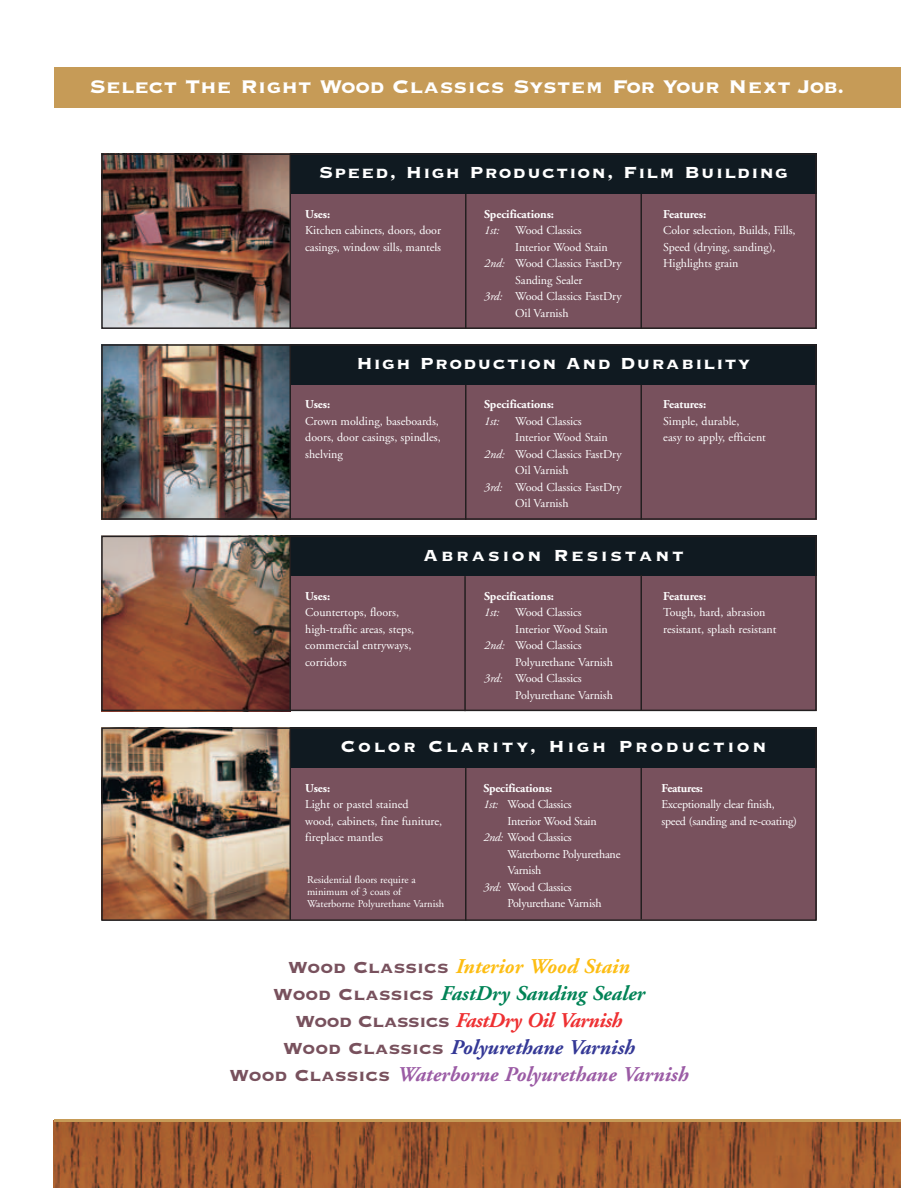
<style>
.page{position:relative;width:918px;height:1188px;background:#fff}
.page>*{position:absolute;margin:0;border:0;box-sizing:border-box;transform-origin:0 0}
.t1{font:24px "Copperplate Thirty Three BC";letter-spacing:.02em;color:#fff}
.t2{font:21px/27px "Copperplate Thirty Three BC";color:#78515d;text-align:center}
.t3{font:21px "Copperplate Thirty Three BC";letter-spacing:.06em;color:#fff}
.t4{font:21px "Copperplate Thirty Three BC";letter-spacing:.12em;color:#fff}
.t5{font:12px/16.5px "Adobe Garamond";letter-spacing:-.005em;color:#fff}
.t6{font:700 12px "Adobe Garamond";letter-spacing:-.005em;color:#fff}
.t7{font:italic 12px "Adobe Garamond";letter-spacing:-.005em;color:#fff}
.t8{font:10.5px/12px "Adobe Garamond";color:#fff}
.s1{font-style:italic}
.s2{font-family:"Adobe Garamond";font-weight:700;font-style:italic;color:#fdbd12}
.s3{font-family:"Adobe Garamond";font-weight:700;font-style:italic;color:#008356}
.s4{font-family:"Adobe Garamond";font-weight:700;font-style:italic;color:#ee3032}
.s5{font-family:"Adobe Garamond";font-weight:700;font-style:italic;color:#343896}
.s6{font-family:"Adobe Garamond";font-weight:700;font-style:italic;color:#9b5ba5}
</style>
<div class="page">
<img style="left:54px;top:1122px;width:847px;height:66px">
<div style="left:54px;top:68px;width:864px;height:40px;background:#c69b57"></div>
<hr style="left:54px;top:1119px;width:864px;height:3px;background:#c69b57">
<div style="left:901px;top:0;width:17px;height:1188px;background:#fff"></div>
<img style="left:101px;top:153px;width:716px;height:768px">
<h1 class="t1" style="left:90px;top:71px;width:756px">Select The Right Wood Classics System For Your Next Job.</h1>
<h2 class="t3" style="left:319px;top:159px;width:470px">Speed, High Production, Film Building</h2>
<p class="t6" style="left:305px;top:209px;width:27px">Uses:</p>
<p class="t5" style="left:305px;top:223px;width:137px">Kitchen cabinets, doors, door casings, window sills, mantels</p>
<p class="t6" style="left:484px;top:209px;width:71px">Specifications:</p>
<p class="t7" style="left:484px;top:225px;width:17px">1st:</p>
<p class="t5" style="left:515px;top:223px;width:68px">Wood Classics</p>
<p class="t5" style="left:515px;top:240px;width:94px">Interior Wood Stain</p>
<p class="t5" style="left:484px;top:256px;width:139px"><span class="s1">2nd:</span> Wood Classics FastDry</p>
<p class="t5" style="left:515px;top:273px;width:69px">Sanding Sealer</p>
<p class="t5" style="left:484px;top:289px;width:139px"><span class="s1">3rd:</span> Wood Classics FastDry</p>
<p class="t5" style="left:515px;top:306px;width:55px">Oil Varnish</p>
<p class="t6" style="left:663px;top:209px;width:45px">Features:</p>
<p class="t5" style="left:663px;top:223px;width:134px">Color selection, Builds, Fills,<br>Speed (drying, sanding),<br>Highlights grain</p>
<h2 class="t3" style="left:356px;top:350px;width:396px">High Production And Durability</h2>
<p class="t6" style="left:305px;top:400px;width:27px">Uses:</p>
<p class="t5" style="left:305px;top:414px;width:137px">Crown molding, baseboards, doors, door casings, spindles, shelving</p>
<p class="t6" style="left:484px;top:400px;width:71px">Specifications:</p>
<p class="t7" style="left:484px;top:416px;width:17px">1st:</p>
<p class="t5" style="left:515px;top:414px;width:68px">Wood Classics</p>
<p class="t5" style="left:515px;top:430px;width:94px">Interior Wood Stain</p>
<p class="t5" style="left:484px;top:447px;width:139px"><span class="s1">2nd:</span> Wood Classics FastDry</p>
<p class="t5" style="left:515px;top:463px;width:55px">Oil Varnish</p>
<p class="t5" style="left:484px;top:480px;width:139px"><span class="s1">3rd:</span> Wood Classics FastDry</p>
<p class="t5" style="left:515px;top:496px;width:55px">Oil Varnish</p>
<p class="t6" style="left:663px;top:400px;width:45px">Features:</p>
<p class="t5" style="left:663px;top:414px;width:104px">Simple, durable,<br>easy to apply, efficient</p>
<h2 class="t4" style="left:423px;top:541px;width:262px">Abrasion Resistant</h2>
<p class="t6" style="left:305px;top:591px;width:27px">Uses:</p>
<p class="t5" style="left:305px;top:605px;width:111px">Countertops, floors, high-traffic areas, steps, commercial entryways, corridors</p>
<p class="t6" style="left:484px;top:591px;width:71px">Specifications:</p>
<p class="t7" style="left:484px;top:608px;width:17px">1st:</p>
<p class="t5" style="left:515px;top:605px;width:68px">Wood Classics</p>
<p class="t5" style="left:515px;top:622px;width:94px">Interior Wood Stain</p>
<p class="t5" style="left:484px;top:638px;width:99px"><span class="s1">2nd:</span> Wood Classics</p>
<p class="t5" style="left:515px;top:655px;width:99px">Polyurethane Varnish</p>
<p class="t5" style="left:484px;top:671px;width:99px"><span class="s1">3rd:</span> Wood Classics</p>
<p class="t5" style="left:515px;top:688px;width:99px">Polyurethane Varnish</p>
<p class="t6" style="left:663px;top:591px;width:45px">Features:</p>
<p class="t5" style="left:663px;top:605px;width:115px">Tough, hard, abrasion resistant, splash resistant</p>
<h2 class="t4" style="left:341px;top:733px;width:427px">Color Clarity, High Production</h2>
<p class="t6" style="left:305px;top:783px;width:27px">Uses:</p>
<p class="t5" style="left:305px;top:797px;width:138px">Light or pastel stained<br>wood, cabinets, fine funiture, fireplace mantles</p>
<p class="t8" style="left:307px;top:875px;width:139px">Residential floors require a minimum of 3 coats of<br>Waterborne Polyurethane Varnish</p>
<p class="t6" style="left:483px;top:783px;width:70px">Specifications:</p>
<p class="t5" style="left:483px;top:797px;width:90px"><span class="s1">1st:</span> Wood Classics</p>
<p class="t5" style="left:507px;top:814px;width:91px">Interior Wood Stain</p>
<p class="t5" style="left:483px;top:830px;width:90px"><span class="s1">2nd:</span> Wood Classics</p>
<p class="t5" style="left:507px;top:847px;width:115px">Waterborne Polyurethane</p>
<p class="t5" style="left:507px;top:863px;width:35px">Varnish</p>
<p class="t5" style="left:483px;top:880px;width:90px"><span class="s1">3rd:</span> Wood Classics</p>
<p class="t5" style="left:507px;top:896px;width:96px">Polyurethane Varnish</p>
<p class="t6" style="left:661px;top:783px;width:43px">Features:</p>
<p class="t5" style="left:661px;top:797px;width:137px">Exceptionally clear finish, speed (sanding and re-coating)</p>
<h2 class="t2" style="left:230px;top:952px;width:460px">Wood Classics <span class="s2">Interior Wood Stain<br></span>Wood Classics <span class="s3">FastDry Sanding Sealer<br></span>Wood Classics <span class="s4">FastDry Oil Varnish<br></span>Wood Classics <span class="s5">Polyurethane Varnish<br></span>Wood Classics <span class="s6">Waterborne Polyurethane Varnish</span></h2>
</div>
